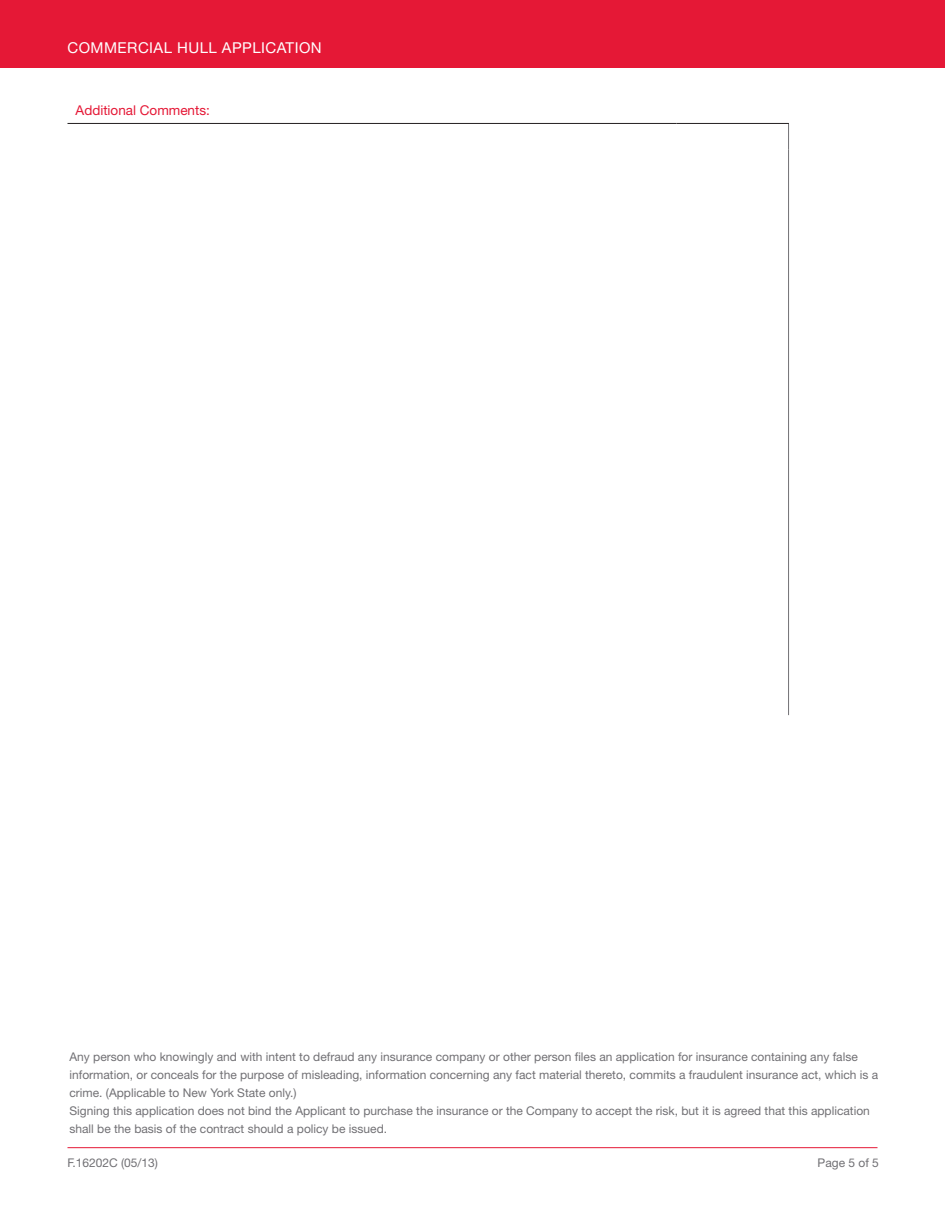
<style>
.page{position:relative;width:945px;height:1215px;background:#fff}
.page>*{position:absolute;margin:0;border:0;box-sizing:border-box;transform-origin:0 0}
.t1{font:15px "Helvetica Neue LT Std";letter-spacing:.03em;color:#fff}
.t2{font:13.5px "Helvetica Neue LT Std";color:#e51836}
.t3{font:12px/18px "Helvetica Neue LT Std";color:#717074}
</style>
<div class="page">
<div style="left:0;top:0;width:945px;height:68px;background:#e51836"></div>
<hr style="left:68px;top:1147px;width:810px;height:1px;background:#e51836">
<svg style="left:788px;top:124px;width:1px;height:25px"></svg>
<hr style="left:788px;top:149px;width:1px;height:566px;background:#717074">
<hr style="left:68px;top:123px;width:609px;height:1px;background:#231f20">
<hr style="left:677px;top:123px;width:52px;height:1px;background:#231f20">
<hr style="left:729px;top:123px;width:60px;height:1px;background:#231f20">
<p class="t1" style="left:68px;top:38px;width:256px">Commercial Hull Application</p>
<p class="t2" style="left:76px;top:102px;width:136px">Additional Comments:</p>
<p class="t3" style="left:69px;top:1047px;width:810px">Any person who knowingly and with intent to defraud any insurance company or other person files an application for insurance containing any false information, or conceals for the purpose of misleading, information concerning any fact material thereto, commits a fraudulent insurance act, which is a crime. (Applicable to New York State only.)<br>Signing this application does not bind the Applicant to purchase the insurance or the Company to accept the risk, but it is agreed that this application shall be the basis of the contract should a policy be issued.</p>
<p class="t3" style="left:68px;top:1154px;width:92px">F.16202C (05/13)</p>
<p class="t3" style="left:818px;top:1154px;width:63px">Page 5 of 5</p>
</div>
